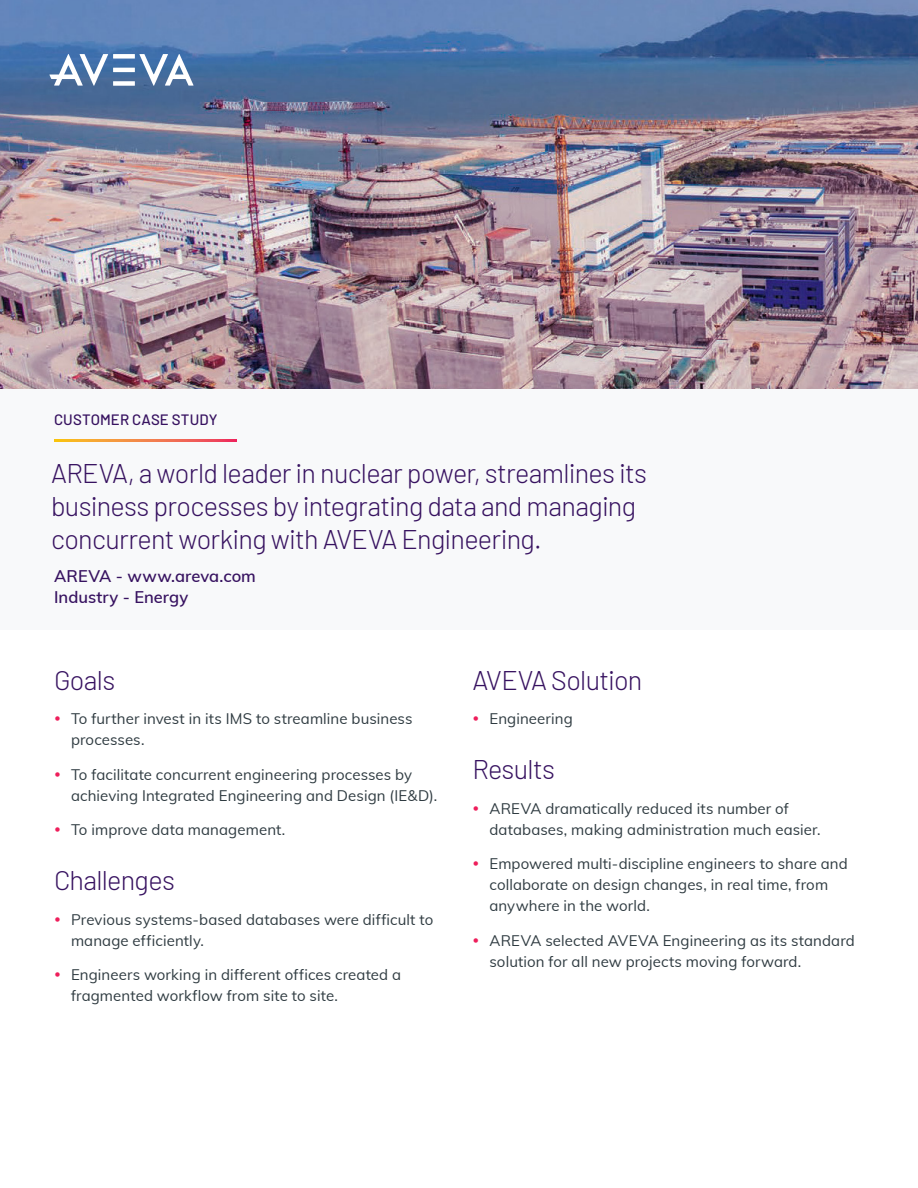
<style>
.page{position:relative;width:918px;height:1188px;background:#fff}
.page>*{position:absolute;margin:0;border:0;box-sizing:border-box;transform-origin:0 0}
.H2_Doc_Title{font:300 27px/33px "Barlow";letter-spacing:-.025em;color:#371260}
.H3_Internal_Pages{font:300 27px "Barlow";letter-spacing:-.025em;color:#371260}
.Cover_-_Company_Name{font:600 16.5px/21px "Muli";letter-spacing:.005em;color:#371260}
.t1{font:15px/21px "Muli";letter-spacing:.005em;color:#2f3b41}
.Doc_Content_Type{font:500 15px "Barlow";letter-spacing:.01em;color:#371260}
</style>
<div class="page">
<img style="left:0;top:0;width:918px;height:389px">
<div style="left:0;top:389px;width:918px;height:241px;background:#f8f9fa"></div>
<svg style="left:54px;top:440px;width:183px;height:1px"></svg>
<div style="left:113px;top:81px;width:22px;height:5px;background:#fff"></div>
<hr style="left:113px;top:68px;width:22px;height:4px;background:#fff">
<div style="left:113px;top:54px;width:22px;height:5px;background:#fff"></div>
<svg style="left:49px;top:54px;width:59px;height:32px"></svg>
<svg style="left:139px;top:54px;width:55px;height:32px"></svg>
<p class="Doc_Content_Type" style="left:54px;top:408px;width:165px">CUSTOMER CASE STUDY</p>
<p class="H2_Doc_Title" style="left:51px;top:454px;width:598px">AREVA, a world leader in nuclear power, streamlines its business processes by integrating data and managing concurrent working with AVEVA Engineering.</p>
<p class="Cover_-_Company_Name" style="left:54px;top:565px;width:203px">AREVA - www.areva.com<br>Industry - Energy</p>
<p class="H3_Internal_Pages" style="left:54px;top:661px;width:63px">Goals</p>
<p class="t1" style="left:71px;top:708px;width:343px">To further invest in its IMS to streamline business processes.</p>
<p class="t1" style="left:71px;top:763px;width:368px">To facilitate concurrent engineering processes by achieving Integrated Engineering and Design (IE&amp;D).</p>
<p class="t1" style="left:71px;top:819px;width:216px">To improve data management.</p>
<p class="H3_Internal_Pages" style="left:54px;top:861px;width:122px">Challenges</p>
<p class="t1" style="left:71px;top:908px;width:364px">Previous systems-based databases were difficult to manage efficiently.</p>
<p class="t1" style="left:71px;top:963px;width:332px">Engineers working in different offices created a fragmented workflow from site to site.</p>
<p class="H3_Internal_Pages" style="left:472px;top:661px;width:171px">AVEVA Solution</p>
<p class="t1" style="left:490px;top:708px;width:85px">Engineering</p>
<p class="H3_Internal_Pages" style="left:472px;top:750px;width:84px">Results</p>
<p class="t1" style="left:490px;top:797px;width:332px">AREVA dramatically reduced its number of databases, making administration much easier.</p>
<p class="t1" style="left:490px;top:852px;width:360px">Empowered multi-discipline engineers to share and collaborate on design changes, in real time, from anywhere in the world.</p>
<p class="t1" style="left:490px;top:929px;width:367px">AREVA selected AVEVA Engineering as its standard solution for all new projects moving forward.</p>
</div>
